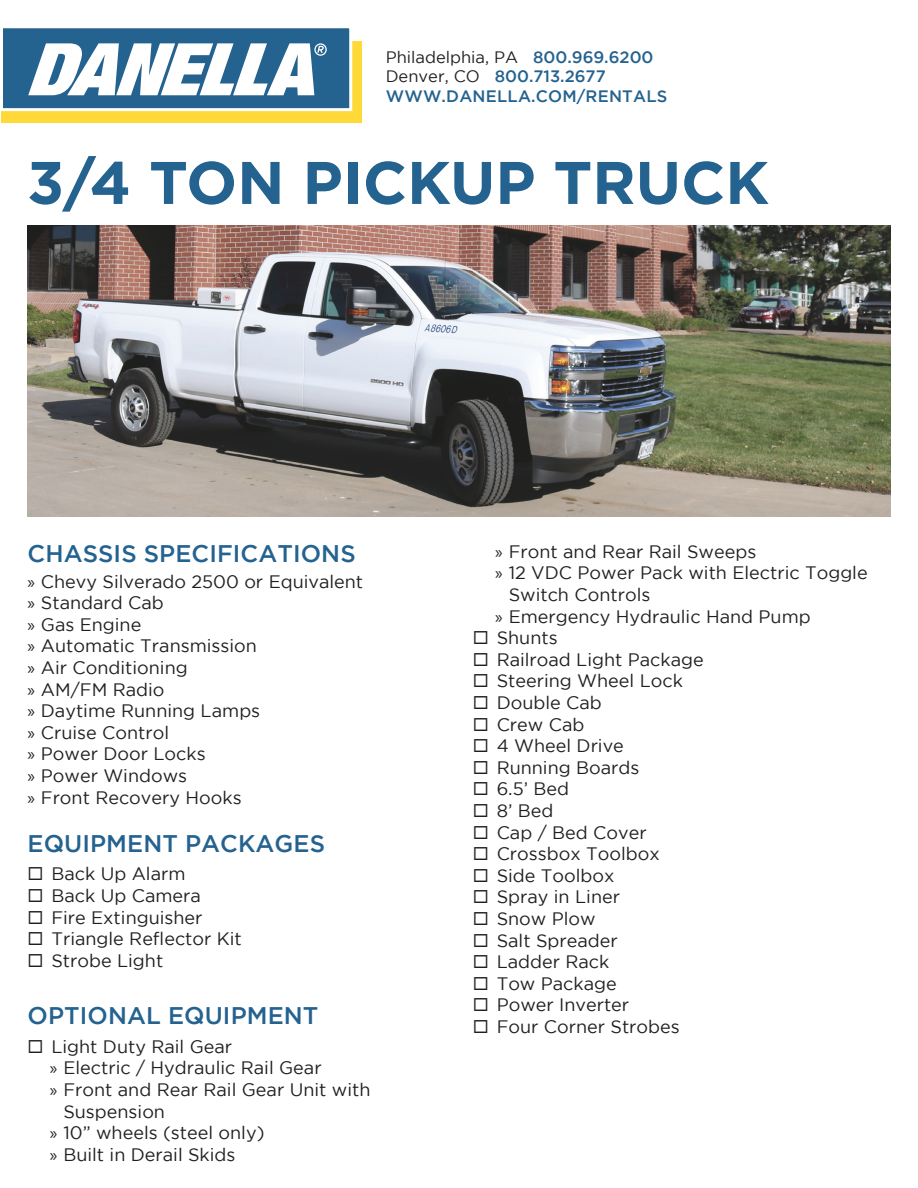
<style>
.page{position:relative;width:918px;height:1188px;background:#fff}
.page>*{position:absolute;margin:0;border:0;box-sizing:border-box;transform-origin:0 0}
.t1{font:700 60px "Gotham";color:#24628f}
.t2{font:500 24px "Gotham";letter-spacing:.005em;color:#24628f}
.t3{font:18px/21.6px "Gotham";color:#231f20}
.t4{font:500 16.5px/19.8px "Gotham";letter-spacing:.015em;color:#24628f}
.s1{font-weight:400;color:#231f20}
.s2{font-family:"Myriad Pro"}
</style>
<div class="page">
<div style="left:2px;top:41px;width:360px;height:82px;background:#ffd938"></div>
<div style="left:2px;top:27px;width:349px;height:83px;background:#24628f"></div>
<div style="left:0;top:25px;width:352px;height:86px;border:3px solid #fff"></div>
<svg style="left:28px;top:43px;width:299px;height:52px"></svg>
<img style="left:27px;top:225px;width:864px;height:291px">
<p class="t4" style="left:386px;top:46px;width:283px"><span class="s1">Philadelphia, PA</span> 800.969.6200<br><span class="s1">Denver, CO</span> 800.713.2677<br>WWW.DANELLA.COM/RENTALS</p>
<h1 class="t1" style="left:27px;top:148px;width:744px">3/4 TON PICKUP TRUCK</h1>
<h2 class="t2" style="left:28px;top:540px;width:330px">CHASSIS SPECIFICATIONS</h2>
<p class="t3" style="left:27px;top:570px;width:337px"><span class="s2">»</span> Chevy Silverado 2500 or Equivalent <span class="s2">»</span> Standard Cab<br><span class="s2">»</span> Gas Engine<br><span class="s2">»</span> Automatic Transmission<br><span class="s2">»</span> Air Conditioning<br><span class="s2">»</span> AM/FM Radio<br><span class="s2">»</span> Daytime Running Lamps<br><span class="s2">»</span> Cruise Control<br><span class="s2">»</span> Power Door Locks<br><span class="s2">»</span> Power Windows<br><span class="s2">»</span> Front Recovery Hooks</p>
<h2 class="t2" style="left:28px;top:830px;width:299px">EQUIPMENT PACKAGES</h2>
<p class="t3" style="left:51px;top:863px;width:192px">Back Up Alarm<br>Back Up Camera<br>Fire Extinguisher<br>Triangle Reflector Kit<br>Strobe Light</p>
<h2 class="t2" style="left:28px;top:1002px;width:292px">OPTIONAL EQUIPMENT</h2>
<p class="t3" style="left:51px;top:1035px;width:182px">Light Duty Rail Gear</p>
<p class="t3" style="left:50px;top:1057px;width:273px"><span class="s2">»</span> Electric / Hydraulic Rail Gear</p>
<p class="t3" style="left:50px;top:1079px;width:322px"><span class="s2">»</span> Front and Rear Rail Gear Unit with</p>
<p class="t3" style="left:63px;top:1100px;width:103px">Suspension</p>
<p class="t3" style="left:50px;top:1122px;width:216px"><span class="s2">»</span> 10” wheels (steel only)</p>
<p class="t3" style="left:50px;top:1143px;width:187px"><span class="s2">»</span> Built in Derail Skids</p>
<p class="t3" style="left:495px;top:540px;width:263px"><span class="s2">»</span> Front and Rear Rail Sweeps</p>
<p class="t3" style="left:495px;top:562px;width:374px"><span class="s2">»</span> 12 VDC Power Pack with Electric Toggle</p>
<p class="t3" style="left:509px;top:584px;width:143px">Switch Controls</p>
<p class="t3" style="left:495px;top:605px;width:317px"><span class="s2">»</span> Emergency Hydraulic Hand Pump</p>
<p class="t3" style="left:497px;top:627px;width:63px">Shunts</p>
<p class="t3" style="left:497px;top:648px;width:209px">Railroad Light Package</p>
<p class="t3" style="left:497px;top:670px;width:188px">Steering Wheel Lock</p>
<p class="t3" style="left:497px;top:692px;width:107px">Double Cab</p>
<p class="t3" style="left:497px;top:713px;width:89px">Crew Cab</p>
<p class="t3" style="left:497px;top:735px;width:129px">4 Wheel Drive</p>
<p class="t3" style="left:497px;top:756px;width:144px">Running Boards</p>
<p class="t3" style="left:497px;top:778px;width:74px">6.5’ Bed</p>
<p class="t3" style="left:497px;top:800px;width:58px">8’ Bed</p>
<p class="t3" style="left:497px;top:821px;width:152px">Cap / Bed Cover</p>
<p class="t3" style="left:497px;top:843px;width:165px">Crossbox Toolbox</p>
<p class="t3" style="left:497px;top:864px;width:119px">Side Toolbox</p>
<p class="t3" style="left:497px;top:886px;width:125px">Spray in Liner</p>
<p class="t3" style="left:497px;top:908px;width:101px">Snow Plow</p>
<p class="t3" style="left:497px;top:929px;width:123px">Salt Spreader</p>
<p class="t3" style="left:497px;top:951px;width:114px">Ladder Rack</p>
<p class="t3" style="left:497px;top:972px;width:122px">Tow Package</p>
<p class="t3" style="left:497px;top:994px;width:134px">Power Inverter</p>
<p class="t3" style="left:497px;top:1016px;width:185px">Four Corner Strobes</p>
</div>
